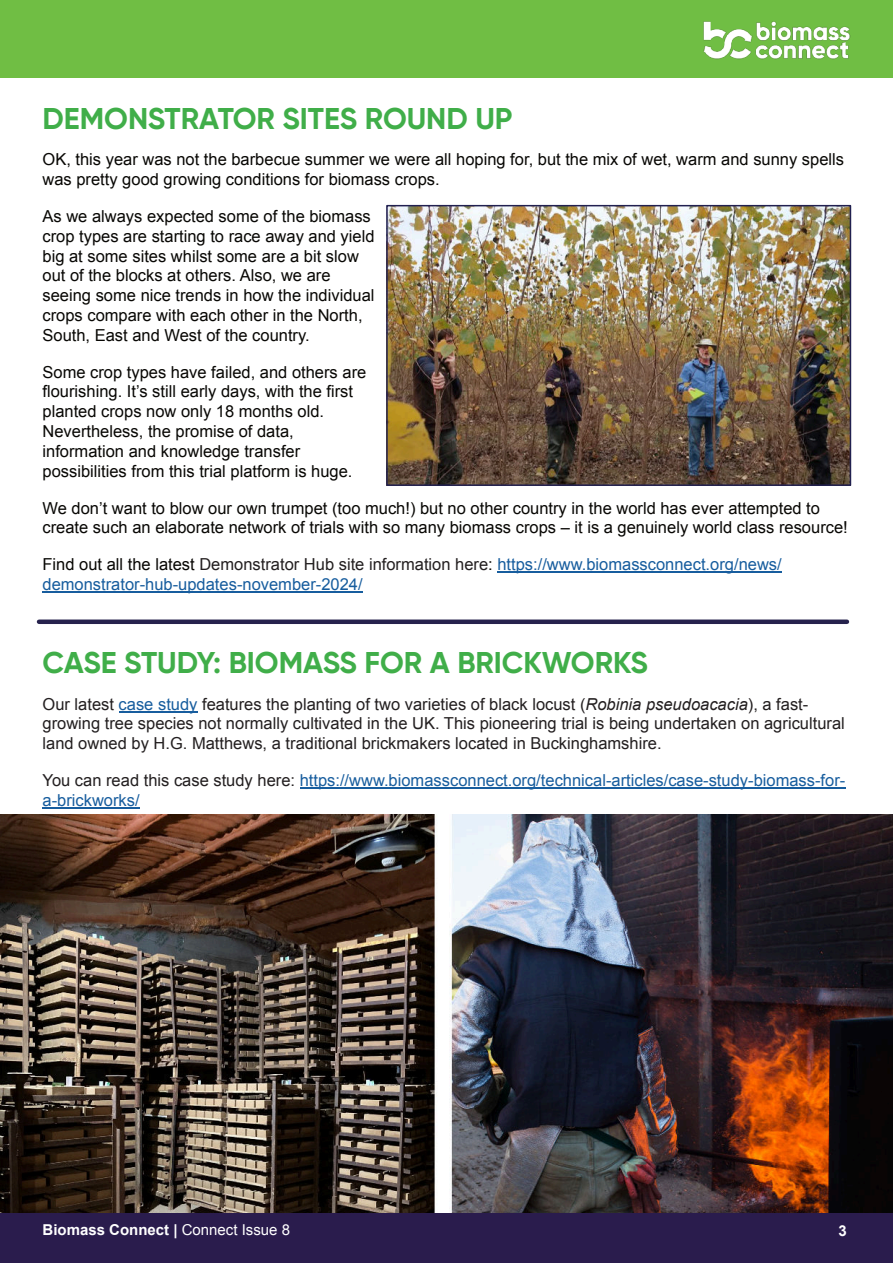
<style>
.page{position:relative;width:893px;height:1263px;background:#fff}
.page>*{position:absolute;margin:0;border:0;box-sizing:border-box;transform-origin:0 0}
.t1{font:700 30px "Gilroy";color:#40ae49}
.t2{font:16.5px/19.8px "Arial";color:#080704}
.t3{font:16.5px/19.8px "Arial";color:#231f20}
.t4{font:16.5px/19.8px "Arial";color:#175d9e}
.t5{font:700 15px "Arial";color:#fff}
.s1{color:#080704}
.s2{color:#231f20}
.s3{color:#175d9e}
.s4{font-style:italic}
.s5{font-weight:400}
</style>
<div class="page">
<img style="left:0;top:815px;width:893px;height:398px">
<div style="left:0;top:1213px;width:893px;height:50px;background:#2a1c4d"></div>
<div style="left:0;top:0;width:893px;height:78px;background:#70be44"></div>
<img style="left:704px;top:21px;width:146px;height:38px">
<hr style="left:497px;top:572px;width:285px;height:1px;background:#175d9e">
<hr style="left:43px;top:592px;width:320px;height:1px;background:#175d9e">
<img style="left:389px;top:208px;width:459px;height:275px">
<div style="left:386px;top:205px;width:465px;height:281px;border:2px solid #212050"></div>
<hr style="left:119px;top:711px;width:79px;height:1px;background:#175d9e">
<hr style="left:300px;top:788px;width:545px;height:1px;background:#175d9e">
<hr style="left:43px;top:807px;width:97px;height:2px;background:#175d9e">
<div style="left:39px;top:619px;width:808px;height:5px;background:#26224d"></div>
<h1 class="t1" style="left:43px;top:99px;width:472px">DEMONSTRATOR SITES ROUND UP</h1>
<p class="t2" style="left:43px;top:150px;width:803px">OK, this year was not the barbecue summer we were all hoping for, but the mix of wet, warm and sunny spells was pretty good growing conditions for biomass crops.</p>
<p class="t2" style="left:43px;top:206px;width:334px">As we always expected some of the biomass crop types are starting to race away and yield big at some sites whilst some are a bit slow out of the blocks at others. Also, we are seeing some nice trends in how the individual crops compare with each other in the North, South, East and West of the country.</p>
<p class="t2" style="left:43px;top:362px;width:325px">Some crop types have failed, and others are flourishing. It’s still early days, with the first planted crops now only 18 months old.<br>Nevertheless, the promise of data, information and knowledge transfer possibilities from this trial platform is huge.</p>
<p class="t2" style="left:43px;top:498px;width:807px">We don’t want to blow our own trumpet (too much!) but no other country in the world has ever attempted to create such an elaborate network of trials with so many biomass crops – it is a genuinely world class resource!</p>
<p class="t4" style="left:43px;top:555px;width:741px"><span class="s1">Find out all the latest</span> <span class="s2">Demonstrator Hub site information here</span><span class="s1">:</span> https://www.biomassconnect.org/news/ demonstrator-hub-updates-november-2024/</p>
<h1 class="t1" style="left:43px;top:643px;width:607px">CASE STUDY: BIOMASS FOR A BRICKWORKS</h1>
<p class="t3" style="left:43px;top:694px;width:804px">Our latest <span class="s3">case study</span> features the planting of two varieties of black locust (<span class="s4">Robinia pseudoacacia</span>), a fast&shy;growing tree species not normally cultivated in the UK. This pioneering trial is being undertaken on agricultural land owned by H.G. Matthews, a traditional brickmakers located in Buckinghamshire.</p>
<p class="t4" style="left:43px;top:770px;width:804px"><span class="s2">You can read this case study here:</span> https://www.biomassconnect.org/technical-articles/case-study-biomass-for&shy;a-brickworks/</p>
<p class="t5" style="left:43px;top:1220px;width:249px">Biomass Connect | <span class="s5">Connect Issue 8</span></p>
<p class="t5" style="left:839px;top:1221px;width:10px">3</p>
</div>
